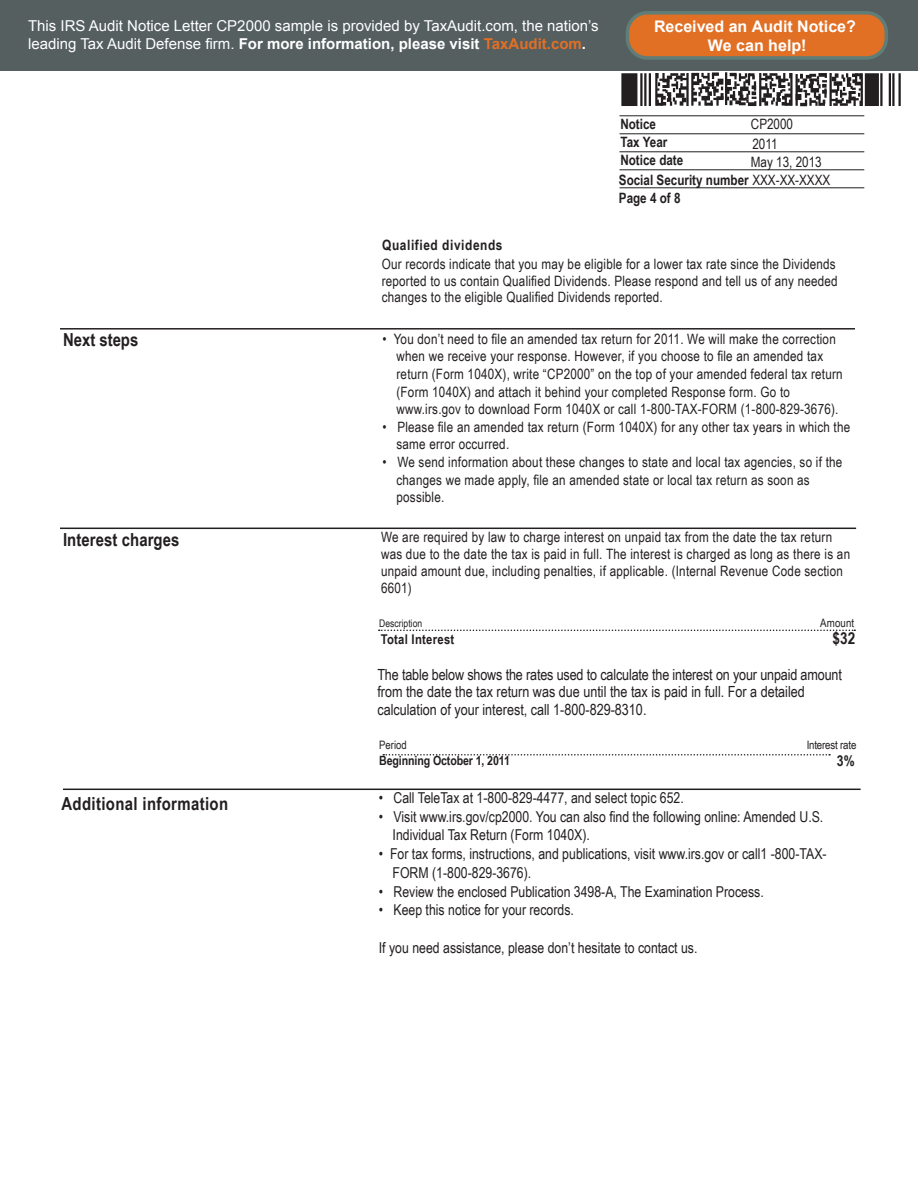
<style>
.page{position:relative;width:918px;height:1188px;background:#fff}
.page>*{position:absolute;margin:0;border:0;box-sizing:border-box;transform-origin:0 0}
.t1{font:700 18px "Arial Narrow";letter-spacing:.005em;color:#231f20}
.t2{font:700 16.5px "Arial Narrow";color:#231f20}
.t3{font:700 16.05px/19.2px "Arial";color:#fff;text-align:center}
.t4{font:15.3px "Arial Narrow";color:#231f20}
.t5{font:15px "Arial Narrow";color:#231f20}
.t6{font:15px/18px "Arial";color:#fff}
.t7{font:700 15px "Arial Narrow";color:#231f20}
.t8{font:14.25px "Arial Narrow";letter-spacing:.015em;color:#231f20}
.t9{font:700 14.25px "Arial Narrow";color:#231f20}
.t10{font:700 14.25px "Arial Narrow";letter-spacing:.04em;color:#231f20}
.t11{font:700 13.5px "Arial Narrow";letter-spacing:.02em;color:#231f20}
.t12{font:700 12.75px "Arial Narrow";letter-spacing:-.01em;color:#231f20}
.t13{font:11.7px "Arial Narrow";letter-spacing:-.005em;color:#231f20}
.t14{font:10.5px "Arial Narrow";color:#231f20}
.s1{font-weight:700}
.s2{font-weight:700;color:#e17025}
.s3{font-weight:400}
</style>
<div class="page">
<hr style="left:620px;top:115px;width:244px;height:1px;background:#231f20">
<hr style="left:620px;top:133px;width:244px;height:1px;background:#231f20">
<hr style="left:620px;top:151px;width:244px;height:1px;background:#231f20">
<hr style="left:620px;top:169px;width:244px;height:1px;background:#231f20">
<hr style="left:620px;top:187px;width:244px;height:1px;background:#231f20">
<hr style="left:861px;top:73px;width:2px;height:33px;background:#231f20">
<hr style="left:655px;top:73px;width:2px;height:33px;background:#231f20">
<svg style="left:656px;top:72px;width:206px;height:34px"></svg>
<hr style="left:880px;top:73px;width:3px;height:33px;background:#231f20">
<hr style="left:889px;top:73px;width:2px;height:33px;background:#231f20">
<hr style="left:892px;top:73px;width:3px;height:33px;background:#231f20">
<hr style="left:898px;top:73px;width:3px;height:33px;background:#231f20">
<hr style="left:640px;top:73px;width:3px;height:33px;background:#231f20">
<hr style="left:644px;top:73px;width:2px;height:33px;background:#231f20">
<hr style="left:649px;top:73px;width:2px;height:33px;background:#231f20">
<div style="left:621px;top:73px;width:16px;height:33px;background:#231f20"></div>
<div style="left:865px;top:73px;width:14px;height:33px;background:#231f20"></div>
<hr style="left:60px;top:328px;width:795px;height:2px;background:#231f20">
<hr style="left:60px;top:528px;width:796px;height:1px;background:#231f20">
<hr style="left:63px;top:789px;width:798px;height:1px;background:#231f20">
<svg style="left:379px;top:630px;width:476px;height:1px"></svg>
<svg style="left:383px;top:754px;width:447px;height:2px"></svg>
<div style="left:0;top:0;width:918px;height:70px;background:#555f60"></div>
<div style="left:627px;top:13px;width:259px;height:45px;background:#e17025;border-radius:20px"></div>
<div style="left:626px;top:11px;width:262px;height:49px;border:4px solid #607d77;border-radius:20px"></div>
<p class="t6" style="left:28px;top:17px;width:572px">This IRS Audit Notice Letter CP2000 sample is provided by TaxAudit.com, the nation’s leading Tax Audit Defense firm. <span class="s1">For more information, please visit</span> <span class="s2">TaxAudit.com</span><span class="s1">.</span></p>
<p class="t3" style="left:654px;top:17px;width:203px">Received an Audit Notice?<br>We can help!</p>
<p class="t8" style="left:751px;top:114px;width:44px">CP2000</p>
<p class="t8" style="left:752px;top:133px;width:27px">2011</p>
<p class="t8" style="left:751px;top:151px;width:72px">May 13, 2013</p>
<p class="t9" style="left:620px;top:113px;width:37px">Notice</p>
<p class="t9" style="left:620px;top:131px;width:49px">Tax Year</p>
<p class="t9" style="left:620px;top:149px;width:64px">Notice date</p>
<p class="t9" style="left:619px;top:169px;width:213px">Social Security number <span class="s3">XXX-XX-XXXX</span></p>
<p class="t9" style="left:619px;top:187px;width:63px">Page 4 of 8</p>
<p class="t1" style="left:63px;top:326px;width:77px">Next steps</p>
<p class="t1" style="left:63px;top:526px;width:118px">Interest charges</p>
<p class="t1" style="left:62px;top:790px;width:168px">Additional information</p>
<p class="t10" style="left:382px;top:234px;width:122px">Qualified dividends</p>
<p class="t8" style="left:382px;top:253px;width:455px">Our records indicate that you may be eligible for a lower tax rate since the Dividends</p>
<p class="t8" style="left:382px;top:270px;width:457px">reported to us contain Qualified Dividends. Please respond and tell us of any needed</p>
<p class="t8" style="left:382px;top:287px;width:283px">changes to the eligible Qualified Dividends reported.</p>
<p class="t8" style="left:383px;top:328px;width:455px">• You don’t need to file an amended tax return for 2011. We will make the correction</p>
<p class="t8" style="left:397px;top:346px;width:428px">when we receive your response. However, if you choose to file an amended tax</p>
<p class="t8" style="left:397px;top:363px;width:448px">return (Form 1040X), write “CP2000” on the top of your amended federal tax return</p>
<p class="t8" style="left:397px;top:381px;width:395px">(Form 1040X) and attach it behind your completed Response form. Go to</p>
<p class="t8" style="left:397px;top:399px;width:444px">www.irs.gov to download Form 1040X or call 1-800-TAX-FORM (1-800-829-3676).</p>
<p class="t8" style="left:383px;top:416px;width:469px">• Please file an amended tax return (Form 1040X) for any other tax years in which the</p>
<p class="t8" style="left:397px;top:434px;width:114px">same error occurred.</p>
<p class="t8" style="left:383px;top:452px;width:461px">• We send information about these changes to state and local tax agencies, so if the</p>
<p class="t8" style="left:397px;top:469px;width:415px">changes we made apply, file an amended state or local tax return as soon as</p>
<p class="t8" style="left:397px;top:487px;width:49px">possible.</p>
<p class="t8" style="left:381px;top:527px;width:453px">We are required by law to charge interest on unpaid tax from the date the tax return</p>
<p class="t8" style="left:381px;top:544px;width:471px">was due to the date the tax is paid in full. The interest is charged as long as there is an</p>
<p class="t8" style="left:381px;top:561px;width:464px">unpaid amount due, including penalties, if applicable. (Internal Revenue Code section</p>
<p class="t8" style="left:381px;top:577px;width:32px">6601)</p>
<p class="t11" style="left:381px;top:629px;width:75px">Total Interest</p>
<p class="t14" style="left:379px;top:615px;width:45px">Description</p>
<p class="t13" style="left:820px;top:615px;width:36px">Amount</p>
<p class="t2" style="left:832px;top:626px;width:24px">$32</p>
<p class="t4" style="left:377px;top:664px;width:466px">The table below shows the rates used to calculate the interest on your unpaid amount</p>
<p class="t4" style="left:377px;top:681px;width:429px">from the date the tax return was due until the tax is paid in full. For a detailed</p>
<p class="t4" style="left:377px;top:698px;width:271px">calculation of your interest, call 1-800-829-8310.</p>
<p class="t13" style="left:379px;top:736px;width:29px">Period</p>
<p class="t12" style="left:379px;top:751px;width:132px">Beginning October 1, 2011</p>
<p class="t13" style="left:807px;top:736px;width:51px">Interest rate</p>
<p class="t7" style="left:837px;top:749px;width:19px">3%</p>
<p class="t5" style="left:379px;top:787px;width:306px">• Call TeleTax at 1-800-829-4477, and select topic 652.</p>
<p class="t5" style="left:379px;top:805px;width:446px">• Visit www.irs.gov/cp2000. You can also find the following online: Amended U.S.</p>
<p class="t5" style="left:393px;top:824px;width:199px">Individual Tax Return (Form 1040X).</p>
<p class="t5" style="left:379px;top:843px;width:449px">• For tax forms, instructions, and publications, visit www.irs.gov or call1 -800-TAX-</p>
<p class="t5" style="left:393px;top:862px;width:140px">FORM (1-800-829-3676).</p>
<p class="t5" style="left:379px;top:880px;width:386px">• Review the enclosed Publication 3498-A, The Examination Process.</p>
<p class="t5" style="left:379px;top:899px;width:197px">• Keep this notice for your records.</p>
<p class="t5" style="left:379px;top:937px;width:320px">If you need assistance, please don’t hesitate to contact us.</p>
</div>
